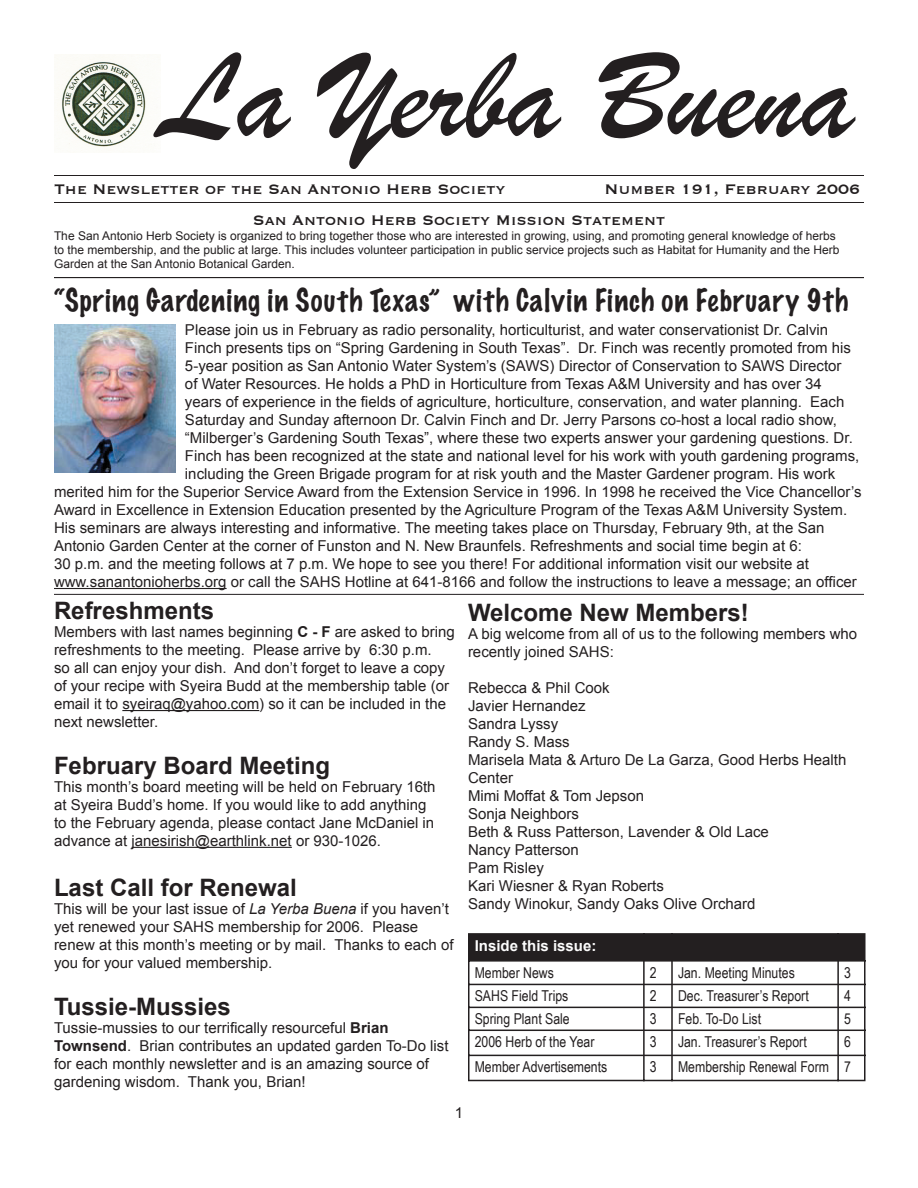
<style>
.page{position:relative;width:918px;height:1188px;background:#fff}
.page>*{position:absolute;margin:0;border:0;box-sizing:border-box;transform-origin:0 0}
.t1{font:129px "Brush Script";color:#231f20}
.t2{font:100 28.5px "Marker Felt";letter-spacing:.045em;color:#231f20}
.t3{font:700 24px "Arial";color:#231f20}
.t4{font:18px "Copperplate";color:#231f20}
.t5{font:15px/18px "Arial";color:#231f20}
.t6{font:15px "Arial Narrow";color:#231f20}
.t7{font:700 15px "Arial";color:#fcfcfc}
.t8{font:12px/14.4px "Arial";color:#231f20}
.s1{font-weight:700}
.s2{font-style:italic}
.s3{color:#fff}
</style>
<div class="page">
<img style="left:54px;top:324px;width:122px;height:148px">
<hr style="left:122px;top:710px;width:137px;height:1px;background:#231f20">
<hr style="left:132px;top:847px;width:160px;height:1px;background:#231f20">
<hr style="left:468px;top:962px;width:2px;height:22px;background:#231f20">
<hr style="left:643px;top:962px;width:2px;height:22px;background:#231f20">
<hr style="left:671px;top:962px;width:2px;height:22px;background:#231f20">
<div style="left:468px;top:933px;width:398px;height:29px;background:#231f20"></div>
<hr style="left:837px;top:962px;width:2px;height:22px;background:#231f20">
<hr style="left:864px;top:962px;width:2px;height:22px;background:#231f20">
<hr style="left:468px;top:984px;width:177px;height:1px;background:#231f20">
<hr style="left:468px;top:985px;width:2px;height:22px;background:#231f20">
<svg style="left:645px;top:984px;width:28px;height:1px"></svg>
<hr style="left:643px;top:985px;width:2px;height:22px;background:#231f20">
<hr style="left:673px;top:984px;width:166px;height:1px;background:#231f20">
<hr style="left:671px;top:985px;width:2px;height:22px;background:#231f20">
<svg style="left:839px;top:984px;width:27px;height:1px"></svg>
<hr style="left:837px;top:985px;width:2px;height:22px;background:#231f20">
<hr style="left:864px;top:985px;width:2px;height:22px;background:#231f20">
<hr style="left:468px;top:1007px;width:177px;height:1px;background:#231f20">
<hr style="left:468px;top:1008px;width:2px;height:22px;background:#231f20">
<svg style="left:645px;top:1007px;width:28px;height:1px"></svg>
<hr style="left:643px;top:1008px;width:2px;height:22px;background:#231f20">
<hr style="left:673px;top:1007px;width:166px;height:1px;background:#231f20">
<hr style="left:671px;top:1008px;width:2px;height:22px;background:#231f20">
<svg style="left:839px;top:1007px;width:27px;height:1px"></svg>
<hr style="left:837px;top:1008px;width:2px;height:22px;background:#231f20">
<hr style="left:864px;top:1008px;width:2px;height:22px;background:#231f20">
<hr style="left:468px;top:1030px;width:177px;height:1px;background:#231f20">
<hr style="left:468px;top:1031px;width:2px;height:24px;background:#231f20">
<svg style="left:645px;top:1030px;width:28px;height:1px"></svg>
<hr style="left:643px;top:1031px;width:2px;height:24px;background:#231f20">
<hr style="left:673px;top:1030px;width:166px;height:1px;background:#231f20">
<hr style="left:671px;top:1031px;width:2px;height:24px;background:#231f20">
<svg style="left:839px;top:1030px;width:27px;height:1px"></svg>
<hr style="left:837px;top:1031px;width:2px;height:24px;background:#231f20">
<hr style="left:864px;top:1031px;width:2px;height:24px;background:#231f20">
<hr style="left:468px;top:1055px;width:177px;height:1px;background:#231f20">
<hr style="left:468px;top:1056px;width:2px;height:24px;background:#231f20">
<svg style="left:645px;top:1055px;width:28px;height:1px"></svg>
<hr style="left:643px;top:1056px;width:2px;height:25px;background:#231f20">
<hr style="left:673px;top:1055px;width:166px;height:1px;background:#231f20">
<hr style="left:671px;top:1056px;width:2px;height:25px;background:#231f20">
<svg style="left:839px;top:1055px;width:27px;height:1px"></svg>
<hr style="left:837px;top:1056px;width:2px;height:25px;background:#231f20">
<hr style="left:864px;top:1056px;width:2px;height:24px;background:#231f20">
<hr style="left:468px;top:1080px;width:175px;height:1px;background:#231f20">
<svg style="left:645px;top:1080px;width:26px;height:1px"></svg>
<hr style="left:673px;top:1080px;width:164px;height:1px;background:#231f20">
<svg style="left:839px;top:1080px;width:27px;height:1px"></svg>
<hr style="left:54px;top:202px;width:810px;height:1px;background:#231f20">
<hr style="left:54px;top:175px;width:810px;height:1px;background:#231f20">
<img style="left:57px;top:54px;width:89px;height:93px">
<hr style="left:54px;top:588px;width:173px;height:1px;background:#231f20">
<hr style="left:54px;top:594px;width:810px;height:1px;background:#231f20">
<hr style="left:54px;top:277px;width:810px;height:1px;background:#231f20">
<h1 class="t1" style="left:160px;top:18px;width:695px">La Yerba Buena</h1>
<p class="t4" style="left:54px;top:177px;width:453px">The Newsletter of the San Antonio Herb Society</p>
<p class="t4" style="left:604px;top:177px;width:257px">Number 191, February 2006</p>
<p class="t4" style="left:253px;top:209px;width:414px">San Antonio Herb Society Mission Statement</p>
<p class="t8" style="left:54px;top:228px;width:787px">The San Antonio Herb Society is organized to bring together those who are interested in growing, using, and promoting general knowledge of herbs to the membership, and the public at large. This includes volunteer participation in public service projects such as Habitat for Humanity and the Herb<br>Garden at the San Antonio Botanical Garden.</p>
<h2 class="t2" style="left:54px;top:286px;width:796px">“Spring Gardening in South Texas” with Calvin Finch on February 9th</h2>
<p class="t5" style="left:185px;top:321px;width:645px">Please join us in February as radio personality, horticulturist, and water conservationist Dr. Calvin</p>
<p class="t5" style="left:185px;top:339px;width:667px">Finch presents tips on “Spring Gardening in South Texas”. Dr. Finch was recently promoted from his</p>
<p class="t5" style="left:185px;top:357px;width:658px">5-year position as San Antonio Water System’s (SAWS) Director of Conservation to SAWS Director</p>
<p class="t5" style="left:185px;top:375px;width:638px">of Water Resources. He holds a PhD in Horticulture from Texas A&amp;M University and has over 34</p>
<p class="t5" style="left:185px;top:393px;width:661px">years of experience in the fields of agriculture, horticulture, conservation, and water planning. Each</p>
<p class="t5" style="left:185px;top:411px;width:654px">Saturday and Sunday afternoon Dr. Calvin Finch and Dr. Jerry Parsons co-host a local radio show,</p>
<p class="t5" style="left:185px;top:429px;width:669px">“Milberger’s Gardening South Texas”, where these two experts answer your gardening questions. Dr.</p>
<p class="t5" style="left:185px;top:447px;width:676px">Finch has been recognized at the state and national level for his work with youth gardening programs,</p>
<p class="t5" style="left:185px;top:465px;width:652px">including the Green Brigade program for at risk youth and the Master Gardener program. His work</p>
<p class="t5" style="left:54px;top:483px;width:809px">merited him for the Superior Service Award from the Extension Service in 1996. In 1998 he received the Vice Chancellor’s</p>
<p class="t5" style="left:54px;top:501px;width:795px">Award in Excellence in Extension Education presented by the Agriculture Program of the Texas A&amp;M University System.</p>
<p class="t5" style="left:54px;top:519px;width:772px">His seminars are always interesting and informative. The meeting takes place on Thursday, February 9th, at the San</p>
<p class="t5" style="left:54px;top:537px;width:749px">Antonio Garden Center at the corner of Funston and N. New Braunfels. Refreshments and social time begin at 6:</p>
<p class="t5" style="left:54px;top:555px;width:757px">30 p.m. and the meeting follows at 7 p.m. We hope to see you there! For additional information visit our website at</p>
<p class="t5" style="left:54px;top:573px;width:804px">www.sanantonioherbs.org or call the SAHS Hotline at 641-8166 and follow the instructions to leave a message; an officer</p>
<h3 class="t3" style="left:54px;top:597px;width:162px">Refreshments</h3>
<p class="t5" style="left:54px;top:623px;width:402px">Members with last names beginning <span class="s1">C - F</span> are asked to bring refreshments to the meeting. Please arrive by 6:30 p.m.<br>so all can enjoy your dish. And don’t forget to leave a copy of your recipe with Syeira Budd at the membership table (or email it to syeiraq@yahoo.com) so it can be included in the next newsletter.</p>
<h3 class="t3" style="left:54px;top:752px;width:278px">February Board Meeting</h3>
<p class="t5" style="left:54px;top:777px;width:383px">This month’s board meeting will be held on February 16th at Syeira Budd’s home. If you would like to add anything to the February agenda, please contact Jane McDaniel in advance at janesirish@earthlink.net or 930-1026.</p>
<h3 class="t3" style="left:54px;top:874px;width:244px">Last Call for Renewal</h3>
<p class="t5" style="left:54px;top:900px;width:401px">This will be your last issue of <span class="s2">La Yerba Buena</span> if you haven’t yet renewed your SAHS membership for 2006. Please renew at this month’s meeting or by mail. Thanks to each of you for your valued membership.</p>
<h3 class="t3" style="left:54px;top:993px;width:178px">Tussie-Mussies</h3>
<p class="t5" style="left:54px;top:1019px;width:396px">Tussie-mussies to our terrifically resourceful <span class="s1">Brian Townsend</span>. Brian contributes an updated garden To-Do list for each monthly newsletter and is an amazing source of gardening wisdom. Thank you, Brian!</p>
<h3 class="t3" style="left:468px;top:599px;width:282px">Welcome New Members!</h3>
<p class="t5" style="left:468px;top:625px;width:391px">A big welcome from all of us to the following members who recently joined SAHS:</p>
<p class="t5" style="left:468px;top:679px;width:380px">Rebecca &amp; Phil Cook<br>Javier Hernandez<br>Sandra Lyssy<br>Randy S. Mass<br>Marisela Mata &amp; Arturo De La Garza, Good Herbs Health<br>Center<br>Mimi Moffat &amp; Tom Jepson<br>Sonja Neighbors<br>Beth &amp; Russ Patterson, Lavender &amp; Old Lace<br>Nancy Patterson<br>Pam Risley<br>Kari Wiesner &amp; Ryan Roberts<br>Sandy Winokur, Sandy Oaks Olive Orchard</p>
<p class="t7" style="left:475px;top:937px;width:123px"><span class="s3">In</span>side this issue:</p>
<p class="t6" style="left:475px;top:964px;width:81px">Member News</p>
<p class="t6" style="left:650px;top:964px;width:8px">2</p>
<p class="t6" style="left:678px;top:964px;width:118px">Jan. Meeting Minutes</p>
<p class="t6" style="left:844px;top:964px;width:8px">3</p>
<p class="t6" style="left:475px;top:988px;width:95px">SAHS Field Trips</p>
<p class="t6" style="left:650px;top:988px;width:8px">2</p>
<p class="t6" style="left:678px;top:988px;width:132px">Dec. Treasurer’s Report</p>
<p class="t6" style="left:844px;top:988px;width:8px">4</p>
<p class="t6" style="left:475px;top:1010px;width:97px">Spring Plant Sale</p>
<p class="t6" style="left:650px;top:1010px;width:8px">3</p>
<p class="t6" style="left:678px;top:1010px;width:85px">Feb. To-Do List</p>
<p class="t6" style="left:844px;top:1010px;width:8px">5</p>
<p class="t6" style="left:475px;top:1033px;width:121px">2006 Herb of the Year</p>
<p class="t6" style="left:650px;top:1033px;width:8px">3</p>
<p class="t6" style="left:678px;top:1033px;width:130px">Jan. Treasurer’s Report</p>
<p class="t6" style="left:844px;top:1033px;width:8px">6</p>
<p class="t6" style="left:475px;top:1058px;width:134px">Member Advertisements</p>
<p class="t6" style="left:650px;top:1058px;width:8px">3</p>
<p class="t6" style="left:678px;top:1058px;width:174px">Membership Renewal Form 7</p>
<p class="t5" style="left:455px;top:1104px;width:10px">1</p>
</div>
